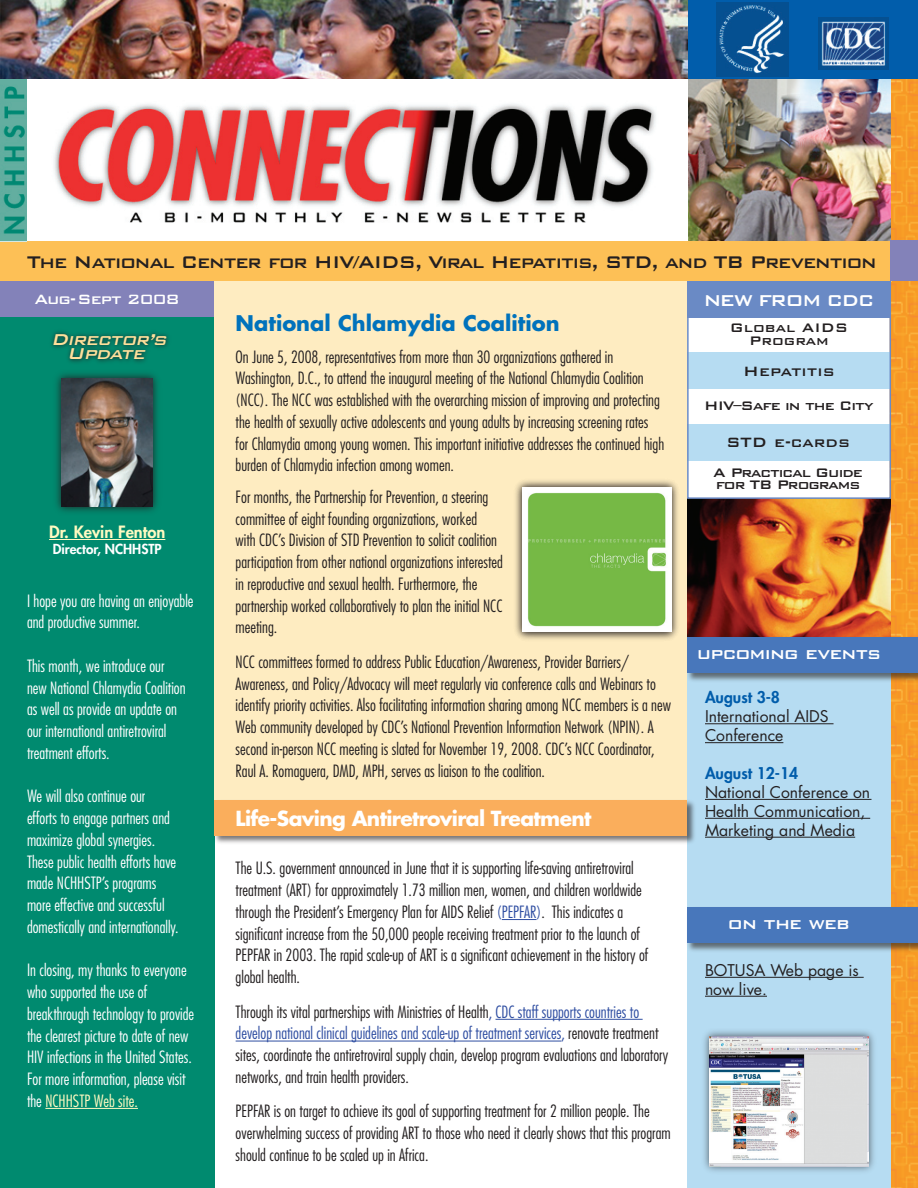
<style>
.page{position:relative;width:918px;height:1188px;background:#fff}
.page>*{position:absolute;margin:0;border:0;box-sizing:border-box;transform-origin:0 0}
.t1{font:500 22.5px "Bank Gothic BT";letter-spacing:-.05em;color:#231f20}
.t2{font:700 21px "Futura";color:#0072bc}
.t3{font:500 21px "Bank Gothic BT";letter-spacing:-.04em;color:#fff}
.t4{font:italic 500 21px "Bank Gothic BT";color:#ffe09b}
.t5{font:500 21px "Bank Gothic BT";letter-spacing:-.08em;color:#fff}
.t6{font:700 20.25px "Futura";letter-spacing:-.03em;color:#fff}
.t7{font:500 18px "Bank Gothic BT";color:#231f20}
.t8{font:500 18px "Bank Gothic BT";letter-spacing:-.05em;color:#fff}
.t9{font:300 condensed 16.5px/21.8px "Futura";color:#231f20}
.Pa1{font:300 condensed 16.5px/21.8px "Futura";color:#fff}
.t10{font:500 16.5px "Bank Gothic BT";letter-spacing:-.06em;color:#231f20}
.t11{font:500 16.5px/12.6px "Bank Gothic BT";color:#231f20;text-align:center}
.t12{font:800 16.5px "Futura";color:#fffac1}
.t13{font:15.75px/18.9px "Futura";color:#231f20}
.t14{font:800 15.75px "Futura";color:#015dab}
.t15{font:800 13.5px "Futura";color:#fff}
.s1{color:#fffac1}
.s2{color:#304fa2}
</style>
<div class="page">
<div style="left:687px;top:0;width:231px;height:80px;background:#015dab"></div>
<img style="left:818px;top:17px;width:71px;height:53px">
<img style="left:717px;top:3px;width:71px;height:74px">
<img style="left:890px;top:80px;width:28px;height:1108px">
<img style="left:688px;top:80px;width:202px;height:161px">
<div style="left:0;top:241px;width:891px;height:40px;background:#fdc056"></div>
<div style="left:0;top:281px;width:214px;height:36px;background:#8382b9"></div>
<div style="left:891px;top:241px;width:27px;height:40px;background:#8382b9"></div>
<div style="left:0;top:317px;width:214px;height:871px;background:#008a6f"></div>
<div style="left:687px;top:281px;width:204px;height:36px;background:#6a8ac5"></div>
<img style="left:0;top:0;width:687px;height:79px">
<img style="left:54px;top:104px;width:602px;height:119px">
<div style="left:687px;top:571px;width:204px;height:617px;background:#b6dcf2"></div>
<svg style="left:56px;top:373px;width:102px;height:139px"></svg>
<img style="left:62px;top:378px;width:91px;height:129px">
<svg style="left:51px;top:331px;width:118px;height:32px"></svg>
<div style="left:687px;top:353px;width:204px;height:36px;background:#b6dcf2"></div>
<div style="left:687px;top:424px;width:204px;height:37px;background:#b6dcf2"></div>
<img style="left:687px;top:499px;width:204px;height:137px">
<div style="left:686px;top:636px;width:232px;height:47px;background:#231f20;opacity:.6"></div>
<div style="left:687px;top:637px;width:231px;height:36px;background:#4877bb"></div>
<div style="left:687px;top:282px;width:204px;height:217px;border:2px solid #6a8ac5"></div>
<hr style="left:49px;top:539px;width:116px;height:1px;background:#fffac1">
<div style="left:214px;top:281px;width:473px;height:555px;background:#feecc1"></div>
<div style="left:213px;top:798px;width:484px;height:48px;background:#231f20;opacity:.6"></div>
<div style="left:214px;top:800px;width:473px;height:36px;background:#faae5c"></div>
<hr style="left:502px;top:919px;width:35px;height:1px;background:#304fa2">
<hr style="left:496px;top:1019px;width:147px;height:1px;background:#304fa2">
<hr style="left:236px;top:1041px;width:325px;height:1px;background:#304fa2">
<hr style="left:45px;top:1108px;width:93px;height:1px;background:#fffac1">
<hr style="left:705px;top:723px;width:129px;height:1px;background:#231f20">
<hr style="left:705px;top:742px;width:78px;height:1px;background:#231f20">
<hr style="left:705px;top:799px;width:167px;height:1px;background:#231f20">
<hr style="left:705px;top:818px;width:165px;height:1px;background:#231f20">
<hr style="left:705px;top:837px;width:150px;height:1px;background:#231f20">
<hr style="left:705px;top:977px;width:159px;height:1px;background:#231f20">
<hr style="left:705px;top:996px;width:62px;height:1px;background:#231f20">
<div style="left:700px;top:1028px;width:177px;height:148px;background:#231f20;opacity:.75"></div>
<img style="left:709px;top:1037px;width:159px;height:129px">
<div style="left:686px;top:906px;width:232px;height:47px;background:#231f20;opacity:.6"></div>
<div style="left:687px;top:907px;width:231px;height:36px;background:#4877bb"></div>
<img style="left:0;top:79px;width:27px;height:162px">
<div style="left:514px;top:478px;width:166px;height:164px;background:#231f20;opacity:.75"></div>
<img style="left:523px;top:488px;width:148px;height:144px">
<p class="t1" style="left:27px;top:250px;width:851px">The National Center for HIV/AIDS, Viral Hepatitis, STD, and TB Prevention</p>
<p class="t8" style="left:35px;top:289px;width:147px">Aug-Sept 2008</p>
<p class="t4" style="left:51px;top:328px;width:122px">Director’s</p>
<p class="t4" style="left:67px;top:342px;width:84px">Update</p>
<p class="t12" style="left:49px;top:521px;width:118px">Dr. Kevin Fenton</p>
<p class="t15" style="left:53px;top:541px;width:110px">Director, NCHHSTP</p>
<p class="Pa1" style="left:27px;top:590px;width:168px">I hope you are having an enjoyable and productive summer.</p>
<p class="Pa1" style="left:27px;top:655px;width:160px">This month, we introduce our new National Chlamydia Coalition as well as provide an update on our international antiretroviral treatment efforts.</p>
<p class="Pa1" style="left:27px;top:785px;width:153px">We will also continue our efforts to engage partners and maximize global synergies.<br>These public health efforts have made NCHHSTP’s programs more effective and successful domestically and internationally.</p>
<p class="Pa1" style="left:27px;top:959px;width:169px">In closing, my thanks to everyone who supported the use of breakthrough technology to provide the clearest picture to date of new<br>HIV infections in the United States.<br>For more information, please visit the <span class="s1">NCHHSTP Web site.</span></p>
<p class="t2" style="left:236px;top:309px;width:325px">National Chlamydia Coalition</p>
<p class="t9" style="left:236px;top:346px;width:430px">On June 5, 2008, representatives from more than 30 organizations gathered in Washington, D.C., to attend the inaugural meeting of the National Chlamydia Coalition (NCC). The NCC was established with the overarching mission of improving and protecting the health of sexually active adolescents and young adults by increasing screening rates for Chlamydia among young women. This important initiative addresses the continued high burden of Chlamydia infection among women.</p>
<p class="t9" style="left:236px;top:486px;width:269px">For months, the Partnership for Prevention, a steering committee of eight founding organizations, worked<br>with CDC’s Division of STD Prevention to solicit coalition participation from other national organizations interested in reproductive and sexual health. Furthermore, the partnership worked collaboratively to plan the initial NCC meeting.</p>
<p class="t9" style="left:236px;top:651px;width:437px">NCC committees formed to address Public Education/Awareness, Provider Barriers/ Awareness, and Policy/Advocacy will meet regularly via conference calls and Webinars to identify priority activities. Also facilitating information sharing among NCC members is a new Web community developed by CDC’s National Prevention Information Network (NPIN). A second in-person NCC meeting is slated for November 19, 2008. CDC’s NCC Coordinator, Raul A. Romaguera, DMD, MPH, serves as liaison to the coalition.</p>
<p class="t6" style="left:236px;top:805px;width:357px">Life-Saving Antiretroviral Treatment</p>
<p class="t9" style="left:236px;top:857px;width:414px">The U.S. government announced in June that it is supporting life-saving antiretroviral treatment (ART) for approximately 1.73 million men, women, and children worldwide through the President’s Emergency Plan for AIDS Relief <span class="s2">(PEPFAR)</span>. This indicates a significant increase from the 50,000 people receiving treatment prior to the launch of PEPFAR in 2003. The rapid scale-up of ART is a significant achievement in the history of global health.</p>
<p class="t9" style="left:236px;top:1001px;width:434px">Through its vital partnerships with Ministries of Health<span class="s2">, CDC staff supports countries to develop national clinical guidelines and scale-up of treatment services,</span> renovate treatment sites, coordinate the antiretroviral supply chain, develop program evaluations and laboratory networks, and train health providers.</p>
<p class="t9" style="left:236px;top:1100px;width:437px">PEPFAR is on target to achieve its goal of supporting treatment for 2 million people. The overwhelming success of providing ART to those who need it clearly shows that this program should continue to be scaled up in Africa.</p>
<p class="t5" style="left:703px;top:289px;width:173px">NEW FROM CDC</p>
<p class="t11" style="left:730px;top:321px;width:120px">Global AIDS<br>Program</p>
<p class="t7" style="left:743px;top:362px;width:93px">Hepatitis</p>
<p class="t10" style="left:704px;top:396px;width:171px">HIV–Safe in the City</p>
<p class="t7" style="left:726px;top:433px;width:125px">STD e-cards</p>
<p class="t10" style="left:713px;top:463px;width:151px">A Practical Guide</p>
<p class="t10" style="left:716px;top:476px;width:146px">for TB Programs</p>
<p class="t3" style="left:697px;top:642px;width:186px">upcoming events</p>
<p class="t14" style="left:705px;top:688px;width:77px">August 3-8</p>
<p class="t13" style="left:705px;top:707px;width:125px">International AIDS<br>Conference</p>
<p class="t14" style="left:705px;top:763px;width:95px">August 12-14</p>
<p class="t13" style="left:705px;top:783px;width:167px">National Conference on<br>Health Communication,<br>Marketing and Media</p>
<p class="t3" style="left:728px;top:912px;width:124px">on the web</p>
<p class="t13" style="left:705px;top:961px;width:155px">BOTUSA Web page is now live.</p>
</div>
